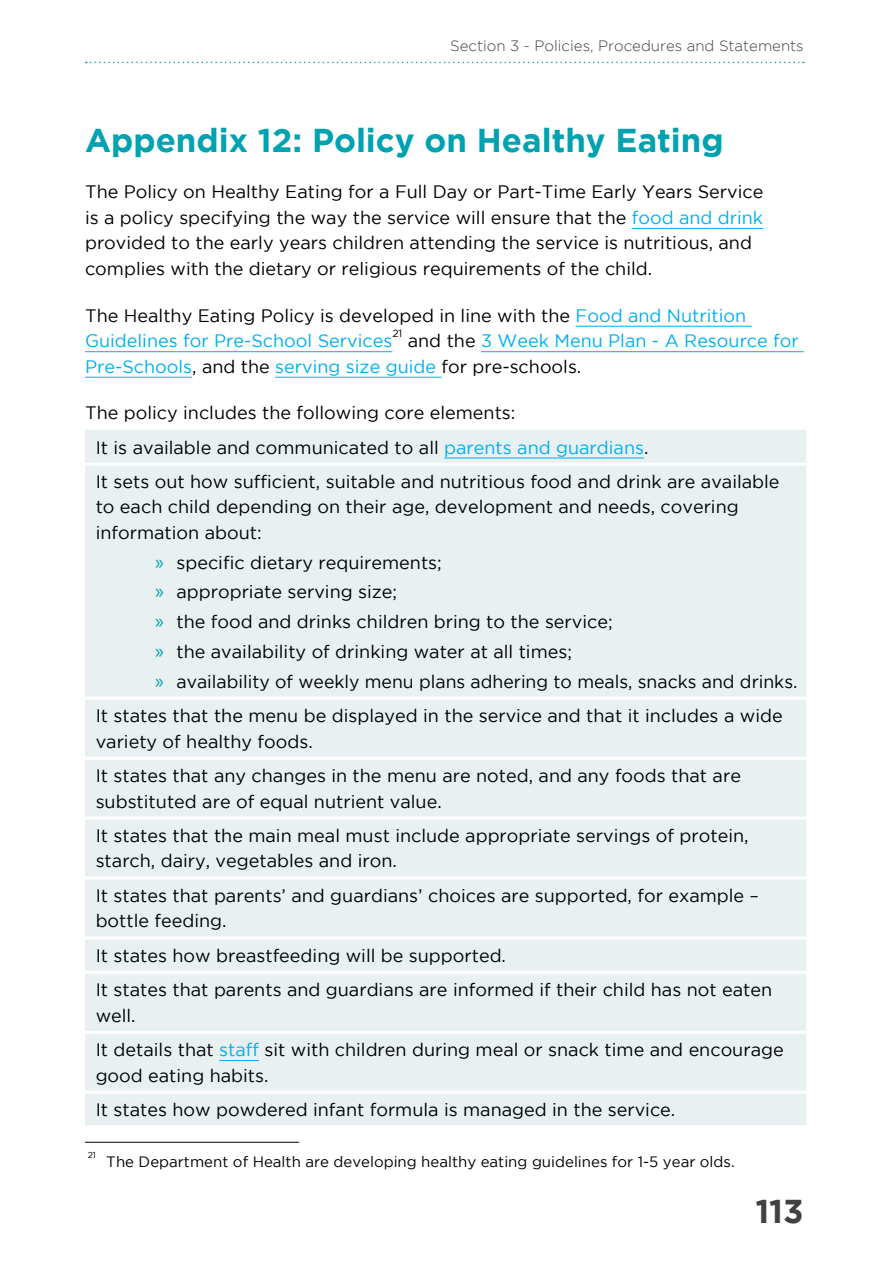
<style>
.page{position:relative;width:893px;height:1263px;background:#fff}
.page>*{position:absolute;margin:0;border:0;box-sizing:border-box;transform-origin:0 0}
.t1{font:700 33px "Gotham";color:#00a2b0}
.t2{font:700 33px "Gotham";color:#414042}
.t3{font:18px/25.5px "Gotham";color:#000}
.t4{font:18px/25.5px "Gotham";color:#00aeef}
.t5{font:15px "Gotham";color:#000}
.t6{font:300 15px "Gotham";color:#414042}
.t7{font:10.5px "Gotham";color:#000}
.t8{font:8.7px "Gotham";color:#000}
.s1{color:#00aeef}
.s2{color:#000}
.s3{font-family:"Myriad Pro";font-size:21px;color:#00a2b0}
</style>
<div class="page">
<svg style="left:86px;top:62px;width:718px;height:1px"></svg>
<hr style="left:632px;top:228px;width:131px;height:1px;background:#00aeef">
<hr style="left:576px;top:326px;width:176px;height:1px;background:#00aeef">
<hr style="left:85px;top:351px;width:307px;height:1px;background:#00aeef">
<hr style="left:481px;top:351px;width:323px;height:1px;background:#00aeef">
<hr style="left:85px;top:377px;width:107px;height:1px;background:#00aeef">
<hr style="left:275px;top:377px;width:166px;height:1px;background:#00aeef">
<div style="left:85px;top:430px;width:721px;height:695px;background:#e8f0f2"></div>
<hr style="left:85px;top:463px;width:721px;height:3px;background:#fff">
<hr style="left:85px;top:697px;width:721px;height:3px;background:#fff">
<hr style="left:85px;top:757px;width:721px;height:3px;background:#fff">
<hr style="left:85px;top:817px;width:721px;height:3px;background:#fff">
<hr style="left:85px;top:876px;width:721px;height:3px;background:#fff">
<hr style="left:85px;top:936px;width:721px;height:3px;background:#fff">
<hr style="left:85px;top:971px;width:721px;height:3px;background:#fff">
<hr style="left:85px;top:1031px;width:721px;height:3px;background:#fff">
<hr style="left:85px;top:1091px;width:721px;height:3px;background:#fff">
<hr style="left:444px;top:457px;width:200px;height:1px;background:#00aeef">
<hr style="left:219px;top:1060px;width:40px;height:1px;background:#00aeef">
<hr style="left:85px;top:1142px;width:214px;height:1px;background:#000">
<p class="t6" style="left:450px;top:38px;width:355px">Section 3 - Policies, Procedures and Statements</p>
<h1 class="t1" style="left:85px;top:121px;width:640px">Appendix 12: Policy on Healthy Eating</h1>
<p class="t3" style="left:85px;top:179px;width:680px">The Policy on Healthy Eating for a Full Day or Part-Time Early Years Service is a policy specifying the way the service will ensure that the <span class="s1">food and drink </span>provided to the early years children attending the service is nutritious, and complies with the dietary or religious requirements of the child.</p>
<p class="t4" style="left:85px;top:302px;width:663px"><span class="s2">The Healthy Eating Policy is developed in line with the</span> Food and Nutrition<br>Guidelines for Pre-School Services</p>
<p class="t7" style="left:392px;top:327px;width:12px">21</p>
<p class="t4" style="left:85px;top:328px;width:715px;text-indent:323px"><span class="s2">and the</span> 3 Week Menu Plan - A Resource for<br>Pre-Schools<span class="s2">, and the</span> serving size guide <span class="s2">for pre-schools.</span></p>
<p class="t3" style="left:96px;top:396px;width:685px;line-height:34.2px;text-indent:-11px">The policy includes the following core elements:<br>It is available and communicated to all <span class="s1">parents and guardians</span>.<br>It sets out how sufficient, suitable and nutritious food and drink are available</p>
<p class="t3" style="left:96px;top:494px;width:645px">to each child depending on their age, development and needs, covering information about:</p>
<p class="t3" style="left:155px;top:547px;width:644px;line-height:29.7px"><span class="s3">»</span> specific dietary requirements;<br><span class="s3">»</span> appropriate serving size;<br><span class="s3">»</span> the food and drinks children bring to the service;<br><span class="s3">»</span> the availability of drinking water at all times;<br><span class="s3">»</span> availability of weekly menu plans adhering to meals, snacks and drinks.</p>
<p class="t3" style="left:96px;top:703px;width:688px">It states that the menu be displayed in the service and that it includes a wide variety of healthy foods.</p>
<p class="t3" style="left:96px;top:763px;width:647px">It states that any changes in the menu are noted, and any foods that are substituted are of equal nutrient value.</p>
<p class="t3" style="left:96px;top:822px;width:654px">It states that the main meal must include appropriate servings of protein, starch, dairy, vegetables and iron.</p>
<p class="t3" style="left:96px;top:882px;width:665px">It states that parents’ and guardians’ choices are supported, for example – bottle feeding.</p>
<p class="t3" style="left:96px;top:938px;width:678px;line-height:34.3px">It states how breastfeeding will be supported.<br>It states that parents and guardians are informed if their child has not eaten</p>
<p class="t3" style="left:96px;top:998px;width:689px;line-height:34.3px">well.<br>It details that <span class="s1">staff</span> sit with children during meal or snack time and encourage</p>
<p class="t3" style="left:96px;top:1058px;width:581px;line-height:34.3px">good eating habits.<br>It states how powdered infant formula is managed in the service.</p>
<p class="t8" style="left:88px;top:1150px;width:10px">21</p>
<p class="t5" style="left:106px;top:1154px;width:630px">The Department of Health are developing healthy eating guidelines for 1-5 year olds.</p>
<h1 class="t2" style="left:755px;top:1192px;width:50px">113</h1>
</div>
